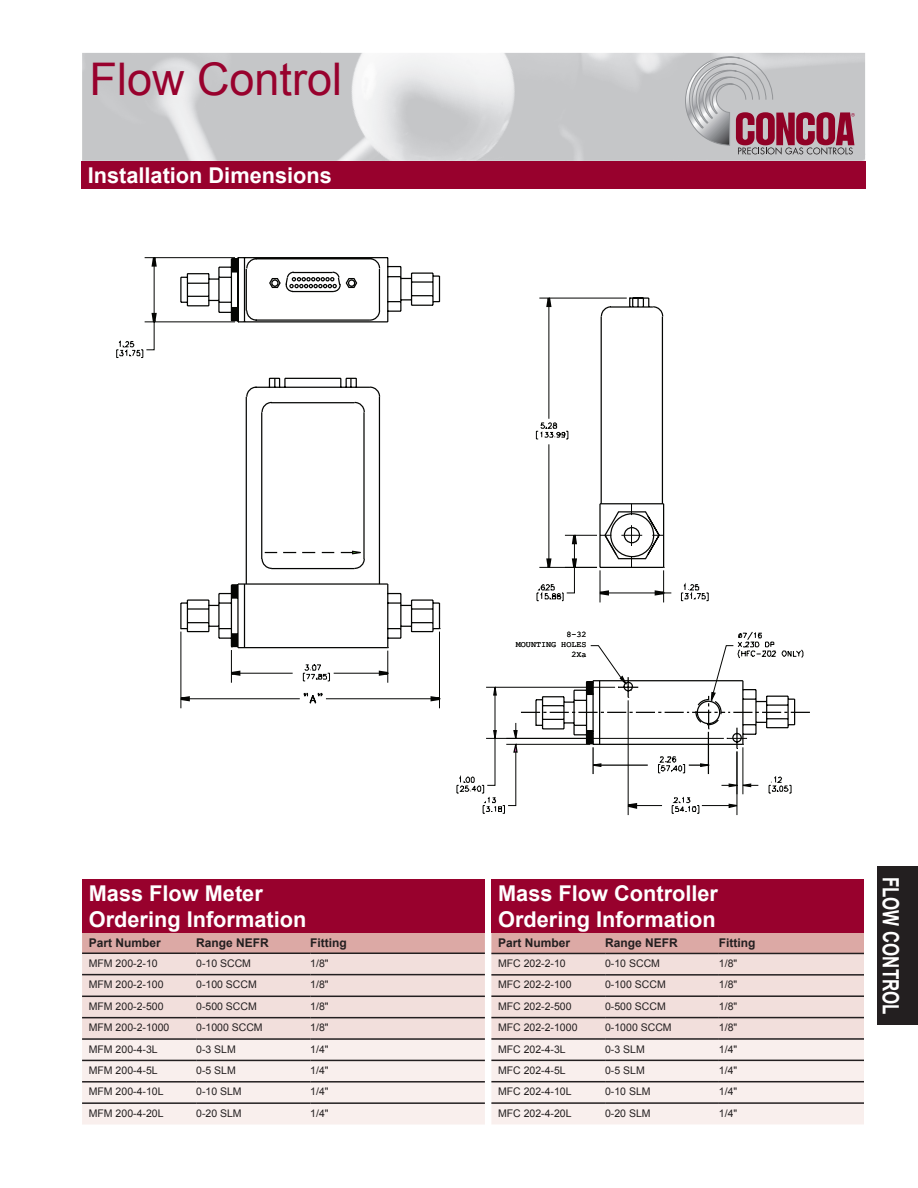
<style>
.page{position:relative;width:918px;height:1188px;background:#fff}
.page>*{position:absolute;margin:0;border:0;box-sizing:border-box;transform-origin:0 0}
.t1{font:45px "Arial";color:#98012d}
.t2{font:700 22.5px "Arial";color:#fff;scale:.75 1}
.t3{font:700 21.75px "Arial";color:#fff}
.t4{font:700 12px "Arial";color:#231f20}
.t5{font:10.5px "Arial";color:#231f20}
.t6{font:8.4px/10.1px "Courier New";color:#040503;text-align:right}
</style>
<div class="page">
<div style="left:199px;top:53px;width:121px;height:108px;background:#c5c6c8"></div>
<img style="left:320px;top:53px;width:60px;height:108px">
<img style="left:189px;top:128px;width:75px;height:33px">
<img style="left:501px;top:53px;width:364px;height:108px">
<img style="left:622px;top:53px;width:126px;height:108px">
<img style="left:804px;top:53px;width:61px;height:102px">
<img style="left:670px;top:153px;width:18px;height:8px">
<svg style="left:685px;top:56px;width:170px;height:99px;background:#b7a3aa"></svg>
<div style="left:878px;top:866px;width:40px;height:159px;background:#231f20"></div>
<hr style="left:238px;top:819px;width:150px;height:1px;background:#040503">
<svg style="left:664px;top:570px;width:45px;height:31px"></svg>
<svg style="left:239px;top:257px;width:426px;height:311px"></svg>
<svg style="left:239px;top:503px;width:425px;height:100px"></svg>
<svg style="left:116px;top:257px;width:123px;height:101px"></svg>
<svg style="left:180px;top:550px;width:276px;height:159px"></svg>
<hr style="left:628px;top:700px;width:1px;height:115px;background:#040503">
<hr style="left:737px;top:751px;width:1px;height:64px;background:#040503">
<svg style="left:482px;top:631px;width:328px;height:183px"></svg>
<svg style="left:82px;top:933px;width:403px;height:191px;background:#efddda"></svg>
<hr style="left:82px;top:953px;width:114px;height:1px;background:#231f20">
<hr style="left:196px;top:953px;width:114px;height:1px;background:#231f20">
<hr style="left:310px;top:953px;width:175px;height:1px;background:#231f20">
<hr style="left:82px;top:974px;width:114px;height:1px;background:#231f20">
<hr style="left:196px;top:974px;width:114px;height:1px;background:#231f20">
<hr style="left:310px;top:974px;width:175px;height:1px;background:#231f20">
<hr style="left:82px;top:996px;width:114px;height:1px;background:#231f20">
<hr style="left:196px;top:996px;width:114px;height:1px;background:#231f20">
<hr style="left:310px;top:996px;width:175px;height:1px;background:#231f20">
<hr style="left:82px;top:1017px;width:114px;height:1px;background:#231f20">
<hr style="left:196px;top:1017px;width:114px;height:1px;background:#231f20">
<hr style="left:310px;top:1017px;width:175px;height:1px;background:#231f20">
<hr style="left:82px;top:1038px;width:114px;height:2px;background:#231f20">
<hr style="left:196px;top:1038px;width:114px;height:2px;background:#231f20">
<hr style="left:310px;top:1038px;width:175px;height:2px;background:#231f20">
<hr style="left:82px;top:1060px;width:114px;height:1px;background:#231f20">
<hr style="left:196px;top:1060px;width:114px;height:1px;background:#231f20">
<hr style="left:310px;top:1060px;width:175px;height:1px;background:#231f20">
<hr style="left:82px;top:1081px;width:114px;height:2px;background:#231f20">
<hr style="left:196px;top:1081px;width:114px;height:2px;background:#231f20">
<hr style="left:310px;top:1081px;width:175px;height:2px;background:#231f20">
<hr style="left:82px;top:1102px;width:114px;height:2px;background:#231f20">
<hr style="left:196px;top:1102px;width:114px;height:2px;background:#231f20">
<hr style="left:310px;top:1102px;width:175px;height:2px;background:#231f20">
<svg style="left:491px;top:933px;width:373px;height:191px;background:#f0dddb"></svg>
<hr style="left:491px;top:953px;width:114px;height:1px;background:#231f20">
<hr style="left:605px;top:953px;width:114px;height:1px;background:#231f20">
<hr style="left:719px;top:953px;width:145px;height:1px;background:#231f20">
<hr style="left:491px;top:974px;width:114px;height:2px;background:#231f20">
<hr style="left:605px;top:974px;width:114px;height:2px;background:#231f20">
<hr style="left:719px;top:974px;width:145px;height:2px;background:#231f20">
<hr style="left:491px;top:995px;width:114px;height:2px;background:#231f20">
<hr style="left:605px;top:995px;width:114px;height:2px;background:#231f20">
<hr style="left:719px;top:995px;width:145px;height:2px;background:#231f20">
<hr style="left:491px;top:1017px;width:114px;height:1px;background:#231f20">
<hr style="left:605px;top:1017px;width:114px;height:1px;background:#231f20">
<hr style="left:719px;top:1017px;width:145px;height:1px;background:#231f20">
<hr style="left:491px;top:1038px;width:114px;height:2px;background:#231f20">
<hr style="left:605px;top:1038px;width:114px;height:2px;background:#231f20">
<hr style="left:719px;top:1038px;width:145px;height:2px;background:#231f20">
<hr style="left:491px;top:1060px;width:114px;height:1px;background:#231f20">
<hr style="left:605px;top:1060px;width:114px;height:1px;background:#231f20">
<hr style="left:719px;top:1060px;width:145px;height:1px;background:#231f20">
<hr style="left:491px;top:1081px;width:114px;height:1px;background:#231f20">
<hr style="left:605px;top:1081px;width:114px;height:1px;background:#231f20">
<hr style="left:719px;top:1081px;width:145px;height:1px;background:#231f20">
<hr style="left:491px;top:1102px;width:114px;height:2px;background:#231f20">
<hr style="left:605px;top:1102px;width:114px;height:2px;background:#231f20">
<hr style="left:719px;top:1102px;width:145px;height:2px;background:#231f20">
<div style="left:82px;top:879px;width:403px;height:54px;background:#98012d"></div>
<div style="left:491px;top:879px;width:373px;height:54px;background:#98012d"></div>
<div style="left:81px;top:161px;width:784px;height:28px;background:#98012d"></div>
<h1 class="t1" style="left:90px;top:50px;width:254px">Flow Control</h1>
<p class="t3" style="left:88px;top:161px;width:246px">Installation Dimensions</p>
<p class="t3" style="left:89px;top:879px;width:176px">Mass Flow Meter</p>
<p class="t3" style="left:89px;top:905px;width:219px">Ordering Information</p>
<p class="t4" style="left:89px;top:935px;width:74px">Part Number</p>
<p class="t4" style="left:196px;top:935px;width:74px">Range NEFR</p>
<p class="t4" style="left:310px;top:935px;width:38px">Fitting</p>
<p class="t5" style="left:89px;top:956px;width:70px">MFM 200-2-10</p>
<p class="t5" style="left:196px;top:956px;width:56px">0-10 SCCM</p>
<p class="t5" style="left:310px;top:956px;width:20px">1/8"</p>
<p class="t5" style="left:89px;top:978px;width:76px">MFM 200-2-100</p>
<p class="t5" style="left:196px;top:978px;width:62px">0-100 SCCM</p>
<p class="t5" style="left:310px;top:978px;width:20px">1/8"</p>
<p class="t5" style="left:89px;top:999px;width:76px">MFM 200-2-500</p>
<p class="t5" style="left:196px;top:999px;width:62px">0-500 SCCM</p>
<p class="t5" style="left:310px;top:999px;width:20px">1/8"</p>
<p class="t5" style="left:89px;top:1021px;width:82px">MFM 200-2-1000</p>
<p class="t5" style="left:196px;top:1021px;width:68px">0-1000 SCCM</p>
<p class="t5" style="left:310px;top:1021px;width:20px">1/8"</p>
<p class="t5" style="left:89px;top:1042px;width:70px">MFM 200-4-3L</p>
<p class="t5" style="left:196px;top:1042px;width:41px">0-3 SLM</p>
<p class="t5" style="left:310px;top:1042px;width:20px">1/4"</p>
<p class="t5" style="left:89px;top:1064px;width:70px">MFM 200-4-5L</p>
<p class="t5" style="left:196px;top:1064px;width:41px">0-5 SLM</p>
<p class="t5" style="left:310px;top:1064px;width:20px">1/4"</p>
<p class="t5" style="left:89px;top:1085px;width:76px">MFM 200-4-10L</p>
<p class="t5" style="left:196px;top:1085px;width:47px">0-10 SLM</p>
<p class="t5" style="left:310px;top:1085px;width:20px">1/4"</p>
<p class="t5" style="left:89px;top:1106px;width:76px">MFM 200-4-20L</p>
<p class="t5" style="left:196px;top:1106px;width:47px">0-20 SLM</p>
<p class="t5" style="left:310px;top:1106px;width:20px">1/4"</p>
<p class="t6" style="left:516px;top:629px;width:72px">8-32<br>MOUNTING HOLES<br>2Xa</p>
<p class="t3" style="left:498px;top:879px;width:221px">Mass Flow Controller</p>
<p class="t3" style="left:498px;top:905px;width:219px">Ordering Information</p>
<p class="t4" style="left:498px;top:935px;width:74px">Part Number</p>
<p class="t4" style="left:605px;top:935px;width:74px">Range NEFR</p>
<p class="t4" style="left:719px;top:935px;width:38px">Fitting</p>
<p class="t5" style="left:498px;top:957px;width:69px">MFC 202-2-10</p>
<p class="t5" style="left:605px;top:957px;width:56px">0-10 SCCM</p>
<p class="t5" style="left:719px;top:957px;width:20px">1/8"</p>
<p class="t5" style="left:498px;top:978px;width:75px">MFC 202-2-100</p>
<p class="t5" style="left:605px;top:978px;width:62px">0-100 SCCM</p>
<p class="t5" style="left:719px;top:978px;width:20px">1/8"</p>
<p class="t5" style="left:498px;top:999px;width:75px">MFC 202-2-500</p>
<p class="t5" style="left:605px;top:999px;width:62px">0-500 SCCM</p>
<p class="t5" style="left:719px;top:999px;width:20px">1/8"</p>
<p class="t5" style="left:498px;top:1021px;width:81px">MFC 202-2-1000</p>
<p class="t5" style="left:605px;top:1021px;width:68px">0-1000 SCCM</p>
<p class="t5" style="left:719px;top:1021px;width:20px">1/8"</p>
<p class="t5" style="left:498px;top:1042px;width:69px">MFC 202-4-3L</p>
<p class="t5" style="left:605px;top:1042px;width:41px">0-3 SLM</p>
<p class="t5" style="left:719px;top:1042px;width:20px">1/4"</p>
<p class="t5" style="left:498px;top:1063px;width:69px">MFC 202-4-5L</p>
<p class="t5" style="left:605px;top:1063px;width:41px">0-5 SLM</p>
<p class="t5" style="left:719px;top:1063px;width:20px">1/4"</p>
<p class="t5" style="left:498px;top:1085px;width:75px">MFC 202-4-10L</p>
<p class="t5" style="left:605px;top:1085px;width:47px">0-10 SLM</p>
<p class="t5" style="left:719px;top:1085px;width:20px">1/4"</p>
<p class="t5" style="left:498px;top:1106px;width:75px">MFC 202-4-20L</p>
<p class="t5" style="left:605px;top:1106px;width:47px">0-20 SLM</p>
<p class="t5" style="left:719px;top:1106px;width:20px">1/4"</p>
<h2 class="t2" style="left:906px;top:877px;width:185px;rotate:90deg">FLOW CONTROL</h2>
</div>
